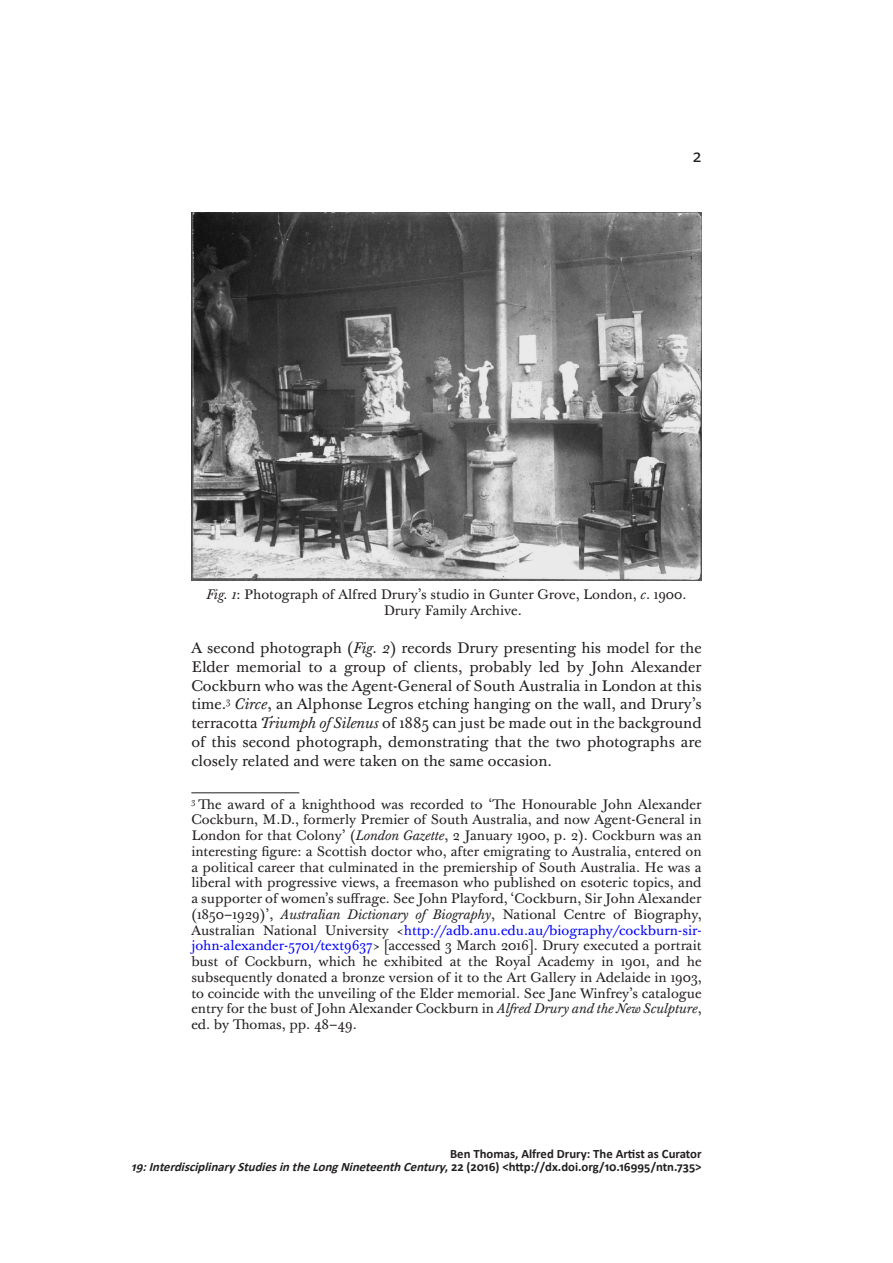
<style>
.page{position:relative;width:893px;height:1263px;background:#fff}
.page>*{position:absolute;margin:0;border:0;box-sizing:border-box;transform-origin:0 0}
._19-page-number{font:18px "Calibri";color:#231f20}
.t1{font:15px/18.8px "Baskerville 10 Pro";color:#231f20;text-align:justify}
._19-footnote-text{font:13.5px/15.8px "Baskerville 10 Pro";color:#231f20;text-align:justify}
._19-caption-text{font:13.5px/16.2px "Baskerville 10 Pro";color:#231f20}
.t2{font:700 12.75px/13.5px "Calibri";color:#231f20;text-align:right}
.s1{font-style:italic}
.s2{color:#00f}
</style>
<div class="page">
<img style="left:191px;top:213px;width:510px;height:367px">
<hr style="left:191px;top:792px;width:108px;height:1px;background:#231f20">
<p class="_19-page-number" style="left:693px;top:145px;width:10px">2</p>
<p class="_19-caption-text" style="left:384px;top:587px;width:304px;text-indent:-178px"><span class="s1">Fig. 1</span>: Photograph of Alfred Drury’s studio in Gunter Grove, London, <span class="s1">c</span>. 1900.<br>Drury Family Archive.</p>
<p class="t1" style="left:191px;top:639px;width:512px">A second photograph (<span class="s1">Fig. 2</span>) records Drury presenting his model for the Elder memorial to a group of clients, probably led by John Alexander Cockburn who was the Agent-General of South Australia in London at this time.<sup>3</sup> <span class="s1">Circe</span>, an Alphonse Legros etching hanging on the wall, and Drury’s terracotta <span class="s1">Triumph of Silenus</span> of 1885 can just be made out in the background of this second photograph, demonstrating that the two photographs are closely related and were taken on the same occasion.</p>
<p class="_19-footnote-text" style="left:191px;top:797px;width:512px"><sup>3</sup> The award of a knighthood was recorded to ‘The Honourable John Alexander Cockburn, M.D., formerly Premier of South Australia, and now Agent-General in London for that Colony’ (<span class="s1">London Gazette</span>, 2 January 1900, p. 2). Cockburn was an interesting figure: a Scottish doctor who, after emigrating to Australia, entered on a political career that culminated in the premiership of South Australia. He was a liberal with progressive views, a freemason who published on esoteric topics, and a supporter of women’s suffrage. See John Playford, ‘Cockburn, Sir John Alexander (1850–1929)’, <span class="s1">Australian Dictionary of Biography</span>, National Centre of Biography, Australian National University &lt;<span class="s2">http://adb.anu.edu.au/biography/cockburn-sir&shy;john-alexander-5701/text9637</span>&gt; [accessed 3 March 2016]. Drury executed a portrait bust of Cockburn, which he exhibited at the Royal Academy in 1901, and he subsequently donated a bronze version of it to the Art Gallery in Adelaide in 1903, to coincide with the unveiling of the Elder memorial. See Jane Winfrey’s catalogue entry for the bust of John Alexander Cockburn in <span class="s1">Alfred Drury and the New Sculpture</span>, ed. by Thomas, pp. 48–49.</p>
<p class="t2" style="left:131px;top:1147px;width:572px">Ben Thomas, Alfred Drury: The Artist as Curator<br><span class="s1">19:InterdisciplinaryStudiesintheLongNineteenthCentury</span>, 2 2 ( 2 0 1 6 ) &lt; h tt p : // d x . d o i . o rg / 1 0 . 1 6 9 9 5 / n t n . 7 3 5 &gt;</p>
</div>
